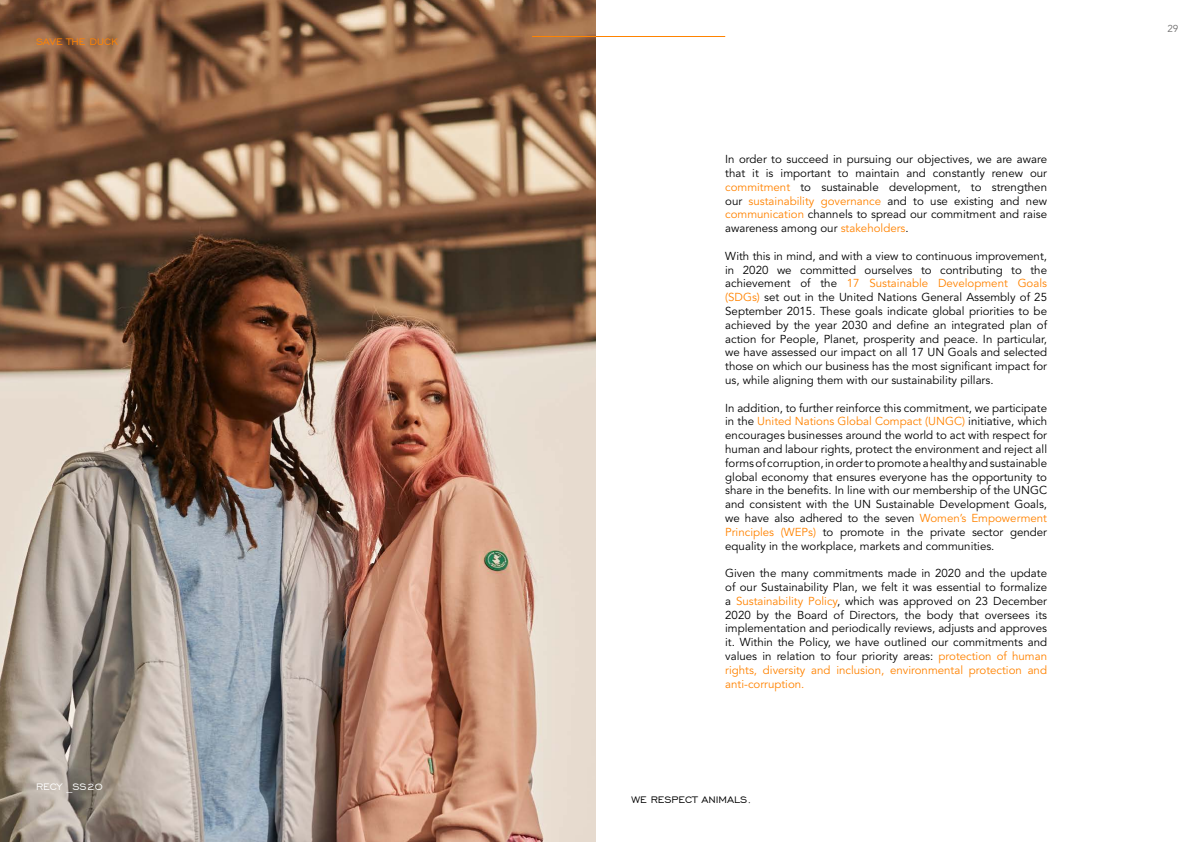
<style>
.page{position:relative;width:1191px;height:842px;background:#fff}
.page>*{position:absolute;margin:0;border:0;box-sizing:border-box;transform-origin:0 0}
.t1{font:12px "Engravers Gothic BT";color:#000}
.t2{font:12px "Engravers Gothic BT";color:#ff8300}
.t3{font:12px "Engravers Gothic BT";color:#fff}
.t4{font:11.5px/13.8px "Avenir LT Std";color:#000;text-align:justify}
.t5{font:10px "Avenir LT Std";color:#706f6f}
.s1{color:#ff8300}
</style>
<div class="page">
<img style="left:0;top:0;width:595px;height:842px">
<hr style="left:532px;top:36px;width:193px;height:1px;background:#ff8300">
<p class="t2" style="left:36px;top:35px;width:84px">SAVE THE DUCK</p>
<p class="t3" style="left:36px;top:780px;width:68px">RECY _SS20</p>
<p class="t4" style="left:725px;top:153px;width:323px">In order to succeed in pursuing our objectives, we are aware that it is important to maintain and constantly renew our <span class="s1">commitment</span> to sustainable development, to strengthen our <span class="s1">sustainability governance</span> and to use existing and new <span class="s1">communication</span> channels to spread our commitment and raise awareness among our <span class="s1">stakeholders</span>.</p>
<p class="t4" style="left:725px;top:249px;width:323px">With this in mind, and with a view to continuous improvement, in 2020 we committed ourselves to contributing to the achievement of the <span class="s1">17 Sustainable Development Goals (SDGs)</span> set out in the United Nations General Assembly of 25<br>September 2015. These goals indicate global priorities to be achieved by the year 2030 and define an integrated plan of action for People, Planet, prosperity and peace. In particular, we have assessed our impact on all 17 UN Goals and selected those on which our business has the most significant impact for us, while aligning them with our sustainability pillars.</p>
<p class="t4" style="left:725px;top:401px;width:323px">In addition, to further reinforce this commitment, we participate in the <span class="s1">United Nations Global Compact (UNGC)</span> initiative, which encourages businesses around the world to act with respect for human and labour rights, protect the environment and reject all forms of corruption, in order to promote a healthy and sustainable global economy that ensures everyone has the opportunity to share in the benefits. In line with our membership of the UNGC and consistent with the UN Sustainable Development Goals, we have also adhered to the seven <span class="s1">Women’s Empowerment Principles (WEPs)</span> to promote in the private sector gender equality in the workplace, markets and communities.</p>
<p class="t4" style="left:725px;top:567px;width:323px">Given the many commitments made in 2020 and the update of our Sustainability Plan, we felt it was essential to formalize a <span class="s1">Sustainability Policy</span>, which was approved on 23 December 2020 by the Board of Directors, the body that oversees its implementation and periodically reviews, adjusts and approves it. Within the Policy, we have outlined our commitments and values in relation to four priority areas: <span class="s1">protection of human rights, diversity and inclusion, environmental protection and anti-corruption.</span></p>
<p class="t1" style="left:631px;top:793px;width:121px">WE RESPECT ANIMALS.</p>
<p class="t5" style="left:1167px;top:23px;width:13px">29</p>
</div>
